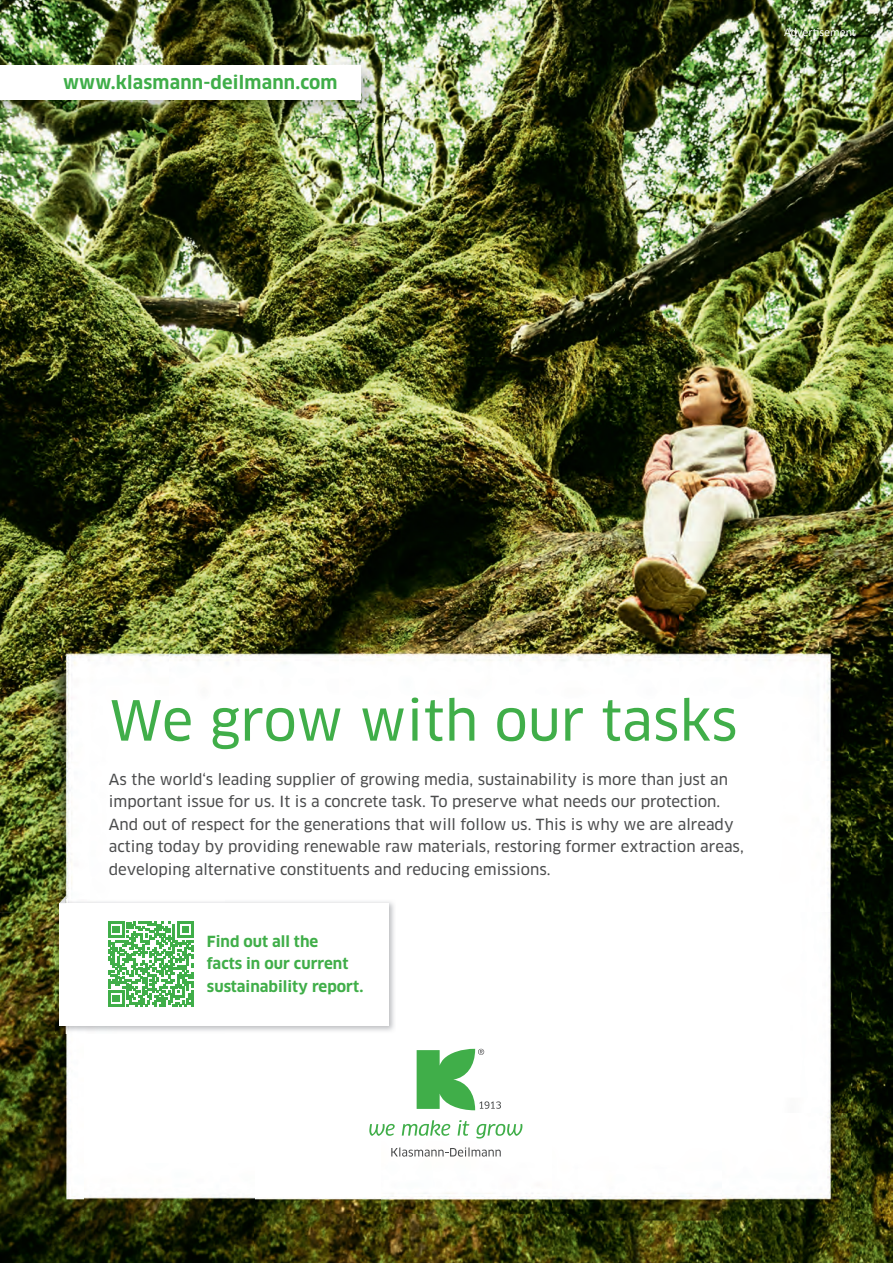
<style>
.page{position:relative;width:893px;height:1263px;background:#fff}
.page>*{position:absolute;margin:0;border:0;box-sizing:border-box;transform-origin:0 0}
.t1{font:54px "Clan Pro News";color:#40ae49}
.t2{font:700 18px "Clan Pro";letter-spacing:.01em;color:#40ae49}
.t3{font:15px/22.5px "Clan Pro News";color:#4b4c4d}
.t4{font:700 15px/22.5px "Clan Pro";color:#40ae49}
.t5{font:12px "Calibri";color:#fff}
</style>
<div class="page">
<img style="left:0;top:0;width:893px;height:1262px">
<img style="left:0;top:611px;width:850px;height:151px">
<img style="left:850px;top:611px;width:42px;height:652px">
<img style="left:0;top:762px;width:169px;height:150px">
<img style="left:169px;top:762px;width:170px;height:137px">
<img style="left:339px;top:762px;width:511px;height:150px">
<img style="left:0;top:912px;width:84px;height:351px">
<img style="left:382px;top:912px;width:340px;height:302px">
<img style="left:722px;top:912px;width:128px;height:351px">
<img style="left:84px;top:1033px;width:170px;height:230px">
<img style="left:254px;top:1033px;width:128px;height:181px">
<img style="left:254px;top:1214px;width:468px;height:49px">
<svg style="left:369px;top:1120px;width:153px;height:18px"></svg>
<svg style="left:417px;top:1049px;width:84px;height:61px"></svg>
<svg style="left:391px;top:1147px;width:110px;height:9px"></svg>
<img style="left:0;top:58px;width:384px;height:65px">
<div style="left:0;top:65px;width:361px;height:34px;background:#fff"></div>
<img style="left:55px;top:899px;width:341px;height:134px">
<div style="left:59px;top:903px;width:330px;height:123px;background:#fff"></div>
<svg style="left:59px;top:896px;width:7px;height:7px"></svg>
<svg style="left:108px;top:922px;width:85px;height:85px"></svg>
<p class="t2" style="left:63px;top:72px;width:276px">www.klasmann-deilmann.com</p>
<p class="t5" style="left:784px;top:24px;width:73px">Advertisement</p>
<p class="t1" style="left:109px;top:689px;width:630px">We grow with our tasks</p>
<p class="t3" style="left:109px;top:768px;width:636px">As the world‘s leading supplier of growing media, sustainability is more than just an important issue for us. It is a concrete task. To preserve what needs our protection.<br>And out of respect for the generations that will follow us. This is why we are already acting today by providing renewable raw materials, restoring former extraction areas, developing alternative constituents and reducing emissions.</p>
<p class="t4" style="left:207px;top:930px;width:158px">Find out all the<br>facts in our current sustainability report.</p>
</div>
